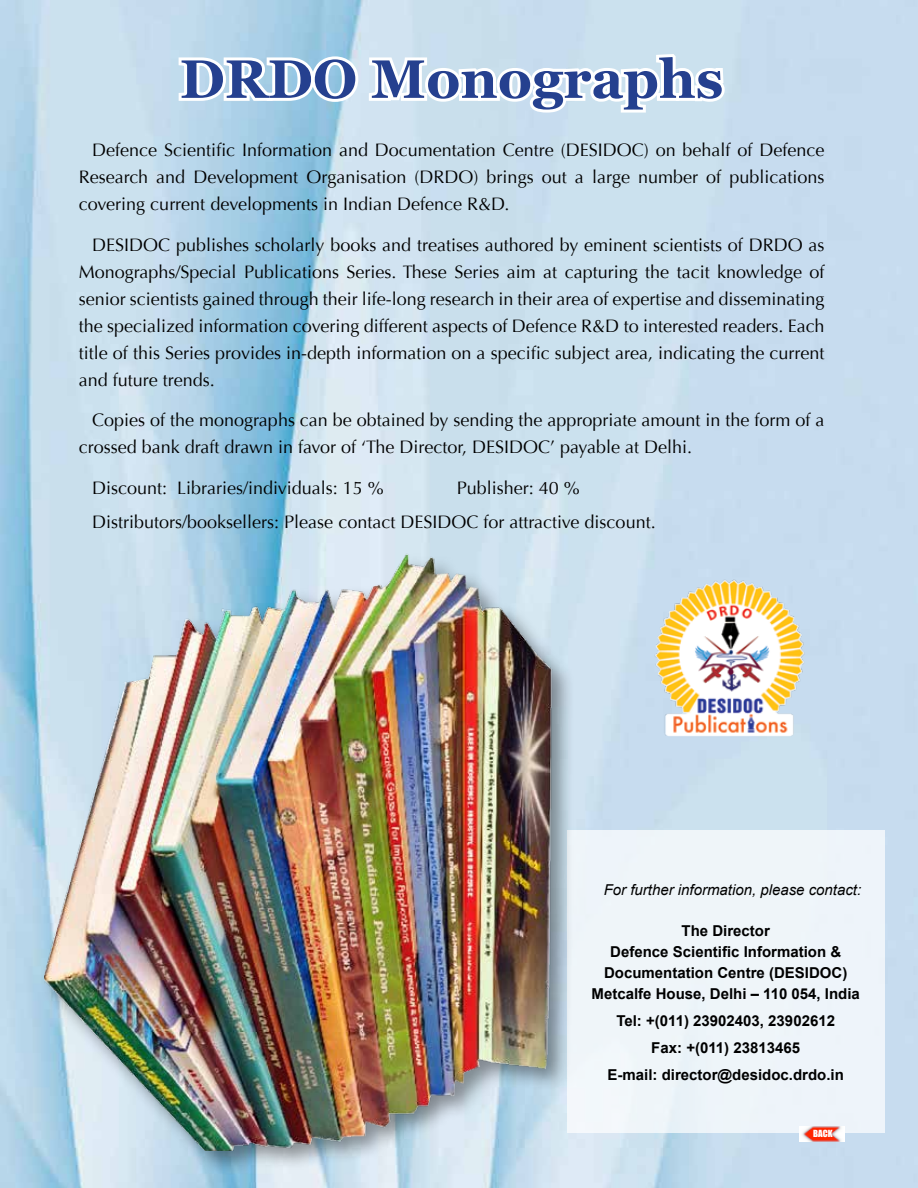
<style>
.page{position:relative;width:918px;height:1188px;background:#fff}
.page>*{position:absolute;margin:0;border:0;box-sizing:border-box;transform-origin:0 0}
.t1{font:700 54px "Georgia";color:#25408f}
.t2{font:18px/27px "Optima";color:#000;text-align:justify}
.t3{font:700 15px/21px "Arial";color:#000;text-align:center}
.t4{font:italic 15px "Arial";color:#000}
.t5{font:9px "Impact";color:#fff}
</style>
<div class="page">
<img style="left:0;top:0;width:918px;height:1188px">
<svg style="left:176px;top:30px;width:552px;height:87px"></svg>
<div style="left:567px;top:831px;width:318px;height:302px;background:#eff5f9"></div>
<div style="left:41px;top:551px;width:535px;height:626px;background:#000;opacity:.4"></div>
<img style="left:45px;top:533px;width:527px;height:618px">
<img style="left:644px;top:571px;width:163px;height:178px">
<img style="left:800px;top:1126px;width:44px;height:16px">
<h1 class="t1" style="left:180px;top:38px;width:45px">DRDO</h1>
<h1 class="t1" style="left:371px;top:38px;width:354px">Monographs</h1>
<p class="t2" style="left:79px;top:137px;width:747px;text-indent:14px">Defence Scientific Information and Documentation Centre (DESIDOC) on behalf of Defence Research and Development Organisation (DRDO) brings out a large number of publications covering current developments in Indian Defence R&amp;D.</p>
<p class="t2" style="left:79px;top:232px;width:747px;text-indent:14px">DESIDOC publishes scholarly books and treatises authored by eminent scientists of DRDO as Monographs/Special Publications Series. These Series aim at capturing the tacit knowledge of senior scientists gained through their life-long research in their area of expertise and disseminating the specialized information covering different aspects of Defence R&amp;D to interested readers. Each title of this Series provides in-depth information on a specific subject area, indicating the current and future trends.</p>
<p class="t2" style="left:79px;top:407px;width:747px;text-indent:14px">Copies of the monographs can be obtained by sending the appropriate amount in the form of a crossed bank draft drawn in favor of ‘The Director, DESIDOC’ payable at Delhi.</p>
<p class="t2" style="left:92px;top:475px;width:293px">Discount: Libraries/individuals: 15 %</p>
<p class="t2" style="left:92px;top:471px;width:565px;line-height:33.8px;text-indent:365px">Publisher: 40 %<br>Distributors/booksellers: Please contact DESIDOC for attractive discount.</p>
<p class="t4" style="left:604px;top:880px;width:259px">For further information, please contact:</p>
<p class="t3" style="left:592px;top:921px;width:270px">The Director<br>Defence Scientific Information &amp;<br>Documentation Centre (DESIDOC)<br>Metcalfe House, Delhi – 110 054, India</p>
<p class="t3" style="left:608px;top:1008px;width:238px;line-height:27px">Tel: +(011) 23902403, 23902612<br>Fax: +(011) 23813465<br>E-mail: director@desidoc.drdo.in</p>
<p class="t5" style="left:813px;top:1127px;width:21px">Back</p>
</div>
